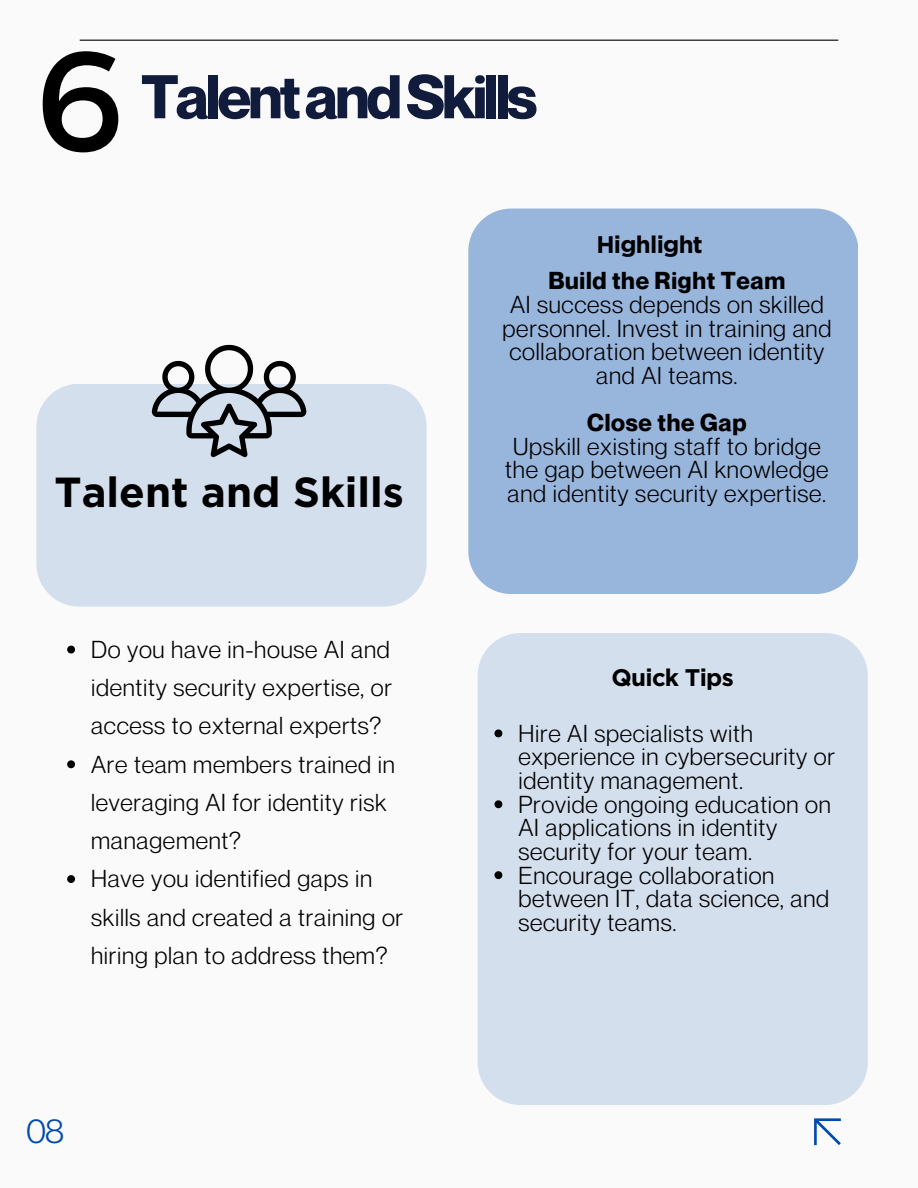
<style>
.page{position:relative;width:918px;height:1188px;background:#fafafa}
.page>*{position:absolute;margin:0;border:0;box-sizing:border-box;transform-origin:0 0}
.t1{font:142.5px "Montserrat";color:#000}
.t2{font:700 60.3px "Neue Montreal";letter-spacing:-.05em;color:#111b3c}
.t3{font:700 42px "Gotham";color:#000}
.t4{font:33.9px "Neue Montreal";color:#004aad}
.t5{font:24px/23.7px "Neue Montreal";letter-spacing:.03em;color:#000}
.t6{font:700 24px "Neue Montreal";letter-spacing:.03em;color:#000}
.t7{font:700 24px "Gotham";letter-spacing:-.03em;color:#000}
</style>
<div class="page">
<hr style="left:80px;top:40px;width:758px;height:1px;background:#000">
<svg style="left:814px;top:1118px;width:27px;height:27px"></svg>
<div style="left:36px;top:384px;width:390px;height:223px;background:#d4dfee"></div>
<div style="left:468px;top:209px;width:390px;height:385px;background:#98b5dc"></div>
<div style="left:478px;top:633px;width:390px;height:472px;background:#d4dfee"></div>
<svg style="left:67px;top:646px;width:8px;height:7px"></svg>
<svg style="left:67px;top:760px;width:8px;height:8px"></svg>
<svg style="left:67px;top:875px;width:8px;height:8px"></svg>
<svg style="left:494px;top:729px;width:8px;height:8px"></svg>
<svg style="left:494px;top:800px;width:8px;height:8px"></svg>
<svg style="left:494px;top:871px;width:8px;height:8px"></svg>
<svg style="left:152px;top:345px;width:154px;height:112px"></svg>
<h1 class="t1" style="left:36px;top:8px;width:89px">6</h1>
<p class="t2" style="left:141px;top:60px;width:398px">TalentandSkills</p>
<p class="t7" style="left:596px;top:230px;width:108px">Highlight</p>
<p class="t3" style="left:55px;top:467px;width:351px">Talent and Skills</p>
<p class="t5" style="left:91px;top:630px;width:302px;line-height:38.2px;text-align:justify">Do you have in-house AI and identity security expertise, or access to external experts?</p>
<p class="t5" style="left:91px;top:745px;width:305px;line-height:38.2px">Are team members trained in leveraging AI for identity risk management?</p>
<p class="t5" style="left:91px;top:859px;width:314px;line-height:38.2px">Have you identified gaps in skills and created a training or hiring plan to address them?</p>
<p class="t4" style="left:26px;top:1110px;width:40px">08</p>
<p class="t6" style="left:548px;top:266px;width:239px">Build the Right Team</p>
<h3 class="t5" style="left:503px;top:292px;width:330px;text-align:center">AI success depends on skilled personnel. Invest in training and collaboration between identity and AI teams.</h3>
<p class="t6" style="left:587px;top:408px;width:161px">Close the Gap</p>
<p class="t5" style="left:505px;top:434px;width:325px;text-align:center">Upskill existing staff to bridge the gap between AI knowledge and identity security expertise.</p>
<h2 class="t7" style="left:612px;top:663px;width:124px">Quick Tips</h2>
<p class="t5" style="left:518px;top:721px;width:318px">Hire AI specialists with experience in cybersecurity or identity management.</p>
<p class="t5" style="left:518px;top:792px;width:314px">Provide ongoing education on<br>AI applications in identity security for your team.</p>
<h3 class="t5" style="left:518px;top:863px;width:312px">Encourage collaboration between IT, data science, and security teams.</h3>
</div>
